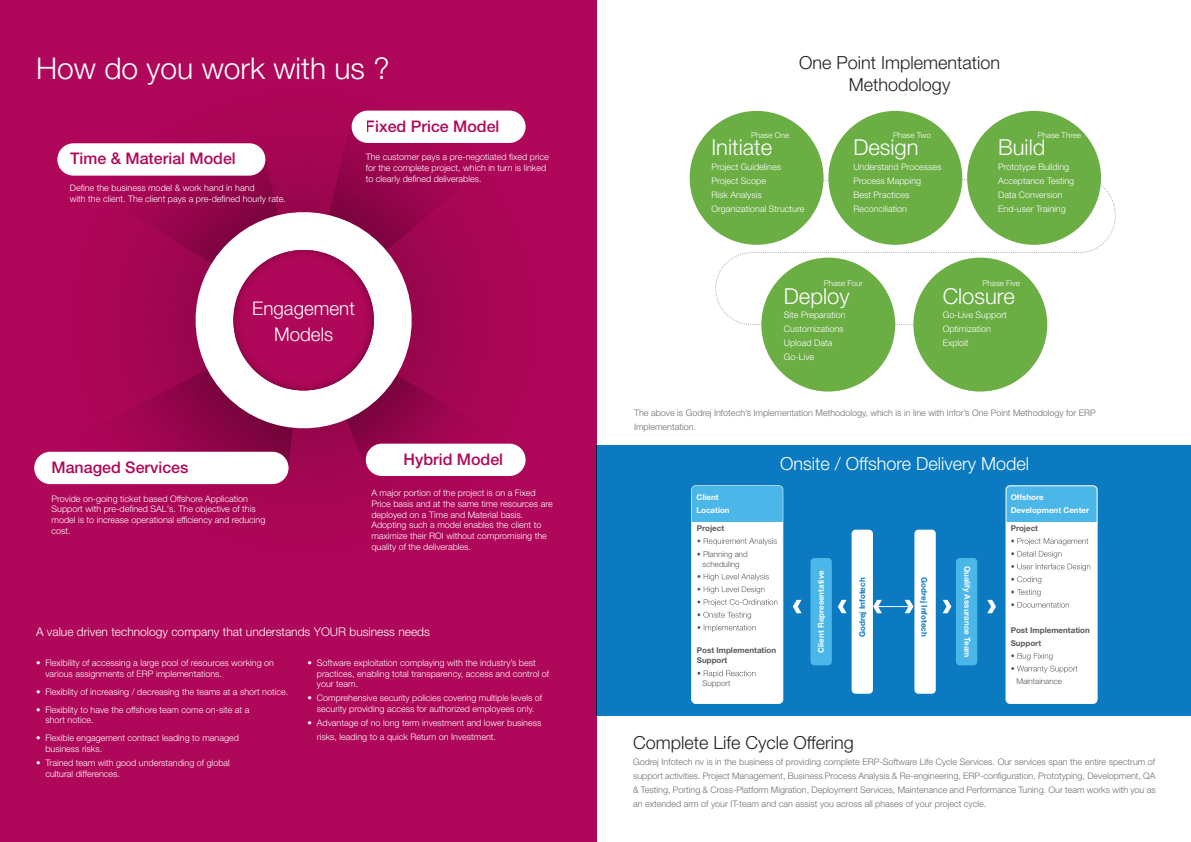
<style>
.page{position:relative;width:1191px;height:842px;background:#fff}
.page>*{position:absolute;margin:0;border:0;box-sizing:border-box;transform-origin:0 0}
.t1{font:300 30px "Helvetica Neue LT Std";color:#fff}
.t2{font:300 22px "Helvetica Neue LT Std";color:#fff}
.t3{font:300 18.8px/25.4px "Helvetica Neue LT Std";color:#fff;text-align:center}
.t4{font:300 18px/21.6px "Helvetica Neue LT Std";color:#231f20;text-align:center}
.t5{font:300 18px "Helvetica Neue LT Std";color:#fff}
.t6{font:500 16px "Helvetica Neue LT Std";color:#af0759}
.t7{font:300 12px "Helvetica Neue LT Std";color:#fff}
.t8{font:300 9px/10.8px "Helvetica Neue LT Std";color:#fff}
.t9{font:300 9px/14px "Helvetica Neue LT Std";color:#6d6e71;text-align:justify}
.t10{font:700 8px/12.8px "Helvetica Neue LT Std";color:#fff}
.t11{font:700 8px/10px "Helvetica Neue LT Std";color:#58595b}
.t12{font:300 8px "Helvetica Neue LT Std";color:#fff}
.t13{font:300 8px/10px "Helvetica Neue LT Std";color:#58595b;text-align:center}
.t14{font:700 8px "Helvetica Neue LT Std";color:#0b7ac0}
</style>
<div class="page">
<div style="left:596px;top:445px;width:595px;height:271px;background:#0b7ac0"></div>
<div style="left:0;top:0;width:596px;height:842px;background:#af0759"></div>
<img style="left:34px;top:18px;width:563px;height:605px">
<svg style="left:41px;top:159px;width:473px;height:309px"></svg>
<div style="left:57px;top:143px;width:208px;height:33px;background:#fff;border-radius:16px"></div>
<div style="left:34px;top:452px;width:255px;height:32px;background:#fff;border-radius:16px"></div>
<div style="left:366px;top:443px;width:160px;height:33px;background:#fff;border-radius:16px"></div>
<div style="left:352px;top:111px;width:174px;height:32px;background:#fff;border-radius:16px"></div>
<div style="left:692px;top:486px;width:91px;height:217px;background:#fff;border-radius:4px"></div>
<div style="left:691px;top:485px;width:92px;height:219px;border:1px solid #fff;border-radius:4px"></div>
<div style="left:692px;top:486px;width:91px;height:36px;background:#4bb6e8"></div>
<div style="left:1006px;top:486px;width:91px;height:217px;background:#fff;border-radius:4px"></div>
<div style="left:1006px;top:486px;width:91px;height:36px;background:#4bb6e8"></div>
<div style="left:1005px;top:485px;width:92px;height:219px;border:1px solid #fff;border-radius:4px"></div>
<div style="left:810px;top:558px;width:22px;height:107px;background:#4bb6e8;border-radius:4px"></div>
<div style="left:852px;top:529px;width:21px;height:164px;background:#fff;border-radius:4px"></div>
<div style="left:956px;top:558px;width:21px;height:107px;background:#4bb6e8;border-radius:4px"></div>
<div style="left:914px;top:529px;width:22px;height:164px;background:#fff;border-radius:4px"></div>
<svg style="left:697px;top:538px;width:80px;height:7px"></svg>
<svg style="left:697px;top:573px;width:80px;height:33px"></svg>
<svg style="left:697px;top:612px;width:58px;height:20px"></svg>
<svg style="left:697px;top:670px;width:58px;height:7px"></svg>
<svg style="left:1011px;top:538px;width:77px;height:7px"></svg>
<svg style="left:1011px;top:551px;width:79px;height:45px"></svg>
<svg style="left:1011px;top:602px;width:58px;height:5px"></svg>
<svg style="left:1011px;top:653px;width:66px;height:20px"></svg>
<svg style="left:873px;top:600px;width:9px;height:13px"></svg>
<svg style="left:838px;top:600px;width:9px;height:13px"></svg>
<svg style="left:793px;top:600px;width:9px;height:13px"></svg>
<svg style="left:905px;top:600px;width:8px;height:13px"></svg>
<svg style="left:943px;top:600px;width:8px;height:13px"></svg>
<svg style="left:987px;top:600px;width:9px;height:13px"></svg>
<hr style="left:878px;top:606px;width:30px;height:1px;background:#fff">
<svg style="left:692px;top:177px;width:424px;height:149px"></svg>
<div style="left:690px;top:111px;width:133px;height:134px;background:#6bae44;border-radius:50%"></div>
<div style="left:828px;top:111px;width:134px;height:134px;background:#6bae44;border-radius:50%"></div>
<div style="left:967px;top:111px;width:134px;height:134px;background:#6bae44;border-radius:50%"></div>
<div style="left:761px;top:258px;width:134px;height:133px;background:#6bae44;border-radius:50%"></div>
<div style="left:913px;top:258px;width:134px;height:133px;background:#6bae44;border-radius:50%"></div>
<h1 class="t1" style="left:36px;top:50px;width:355px">How do you work with us ?</h1>
<h3 class="t6" style="left:70px;top:149px;width:167px">Time &amp; Material Model</h3>
<p class="t8" style="left:70px;top:182px;width:217px">Define the business model &amp; work hand in hand<br>with the client. The client pays a pre-defined hourly rate.</p>
<h3 class="t6" style="left:366px;top:116px;width:135px">Fixed Price Model</h3>
<p class="t8" style="left:366px;top:151px;width:185px">The customer pays a pre-negotiated fixed price for the complete project, which in turn is linked to clearly defined deliverables.</p>
<h3 class="t3" style="left:252px;top:296px;width:104px">Engagement<br>Models</h3>
<h3 class="t6" style="left:51px;top:457px;width:138px">Managed Services</h3>
<p class="t8" style="left:51px;top:493px;width:215px">Provide on-going ticket based Offshore Application Support with pre-defined SAL's. The objective of this model is to increase operational efficiency and reducing cost.</p>
<h3 class="t6" style="left:404px;top:450px;width:101px">Hybrid Model</h3>
<p class="t8" style="left:371px;top:487px;width:183px">A major portion of the project is on a Fixed Price basis and at the same time resources are deployed on a Time and Material basis.<br>Adopting such a model enables the client to maximize their ROI without compromising the quality of the deliverables.</p>
<h3 class="t7" style="left:36px;top:624px;width:395px">A value driven technology company that understands YOUR business needs</h3>
<p class="t8" style="left:45px;top:657px;width:230px;text-indent:-9px">• Flexibility of accessing a large pool of resources working on various assignments of ERP implementations.</p>
<p class="t8" style="left:36px;top:686px;width:254px">• Flexiblity of increasing / decreasing the teams at a short notice.</p>
<p class="t8" style="left:45px;top:704px;width:206px;text-indent:-9px">• Flexiblity to have the offshore team come on-site at a short notice.</p>
<p class="t8" style="left:45px;top:732px;width:195px;text-indent:-9px">• Flexible engagement contract leading to managed business risks.</p>
<p class="t8" style="left:45px;top:757px;width:186px;text-indent:-9px">• Trained team with good understanding of global cultural differences.</p>
<p class="t8" style="left:317px;top:657px;width:234px;text-indent:-9px">• Software exploitation complaying with the industry’s best practices, enabling total transparency, access and control of your team.</p>
<p class="t8" style="left:308px;top:692px;width:236px;text-align:center">• Comprehensive security policies covering multiple levels of security providing access for authorized employees only.</p>
<p class="t8" style="left:317px;top:716px;width:226px;line-height:14px;text-indent:-9px">• Advantage of no long term investment and lower business risks, leading to a quick Return on Investment.</p>
<h3 class="t4" style="left:799px;top:51px;width:203px">One Point Implementation<br>Methodology</h3>
<p class="t12" style="left:751px;top:130px;width:40px">Phase One</p>
<h2 class="t2" style="left:711px;top:134px;width:62px">Initiate</h2>
<p class="t12" style="left:893px;top:130px;width:39px">Phase Two</p>
<h2 class="t2" style="left:853px;top:134px;width:67px">Design</h2>
<p class="t12" style="left:1038px;top:130px;width:45px">Phase Three</p>
<h2 class="t2" style="left:998px;top:134px;width:49px">Build</h2>
<p class="t8" style="left:711px;top:159px;width:95px;line-height:14px">Project Guidelines<br>Project Scope<br>Risk Analysis<br>Organizational Structure</p>
<p class="t8" style="left:853px;top:159px;width:90px;line-height:14px">Understand Processes<br>Process Mapping<br>Best Practices<br>Reconciliation</p>
<p class="t8" style="left:998px;top:159px;width:78px;line-height:14px">Prototype Building<br>Acceptance Testing<br>Data Conversion<br>End-user Training</p>
<p class="t12" style="left:824px;top:278px;width:41px">Phase Four</p>
<h2 class="t2" style="left:784px;top:282px;width:67px">Deploy</h2>
<p class="t12" style="left:982px;top:278px;width:39px">Phase Five</p>
<h2 class="t2" style="left:943px;top:282px;width:74px">Closure</h2>
<p class="t8" style="left:784px;top:307px;width:63px;line-height:14px">Site Preparation<br>Customizations<br>Upload Data<br>Go-Live</p>
<p class="t8" style="left:943px;top:307px;width:66px;line-height:14px">Go-Live Support<br>Optimization<br>Exploit</p>
<p class="t9" style="left:634px;top:406px;width:463px">The above is Godrej Infotech’s Implementation Methodology, which is in line with Infor’s One Point Methodology for ERP<br>Implementation.</p>
<h3 class="t5" style="left:780px;top:453px;width:251px">Onsite / Offshore Delivery Model</h3>
<p class="t10" style="left:696px;top:490px;width:35px">Client<br>Location</p>
<p class="t11" style="left:697px;top:523px;width:29px">Project</p>
<p class="t13" style="left:697px;top:548px;width:52px">• Planning and scheduling</p>
<p class="t11" style="left:697px;top:645px;width:81px">Post Implementation<br>Support</p>
<p class="t13" style="left:702px;top:678px;width:29px">Support</p>
<p class="t10" style="left:814px;top:652px;width:83px;rotate:-90deg">Client Representative</p>
<p class="t14" style="left:857px;top:637px;width:61px;rotate:-90deg">Godrej Infotech</p>
<p class="t14" style="left:929px;top:577px;width:61px;rotate:90deg">Godrej Infotech</p>
<p class="t10" style="left:974px;top:565px;width:93px;rotate:90deg">Qualify Assurance Team</p>
<h3 class="t4" style="left:633px;top:732px;width:222px">Complete Life Cycle Offering</h3>
<p class="t10" style="left:1011px;top:490px;width:80px">Offshore<br>Development Center</p>
<p class="t11" style="left:1011px;top:523px;width:29px">Project</p>
<p class="t11" style="left:1011px;top:623px;width:81px;line-height:12.8px">Post Implementation<br>Support</p>
<p class="t13" style="left:1016px;top:676px;width:47px">Maintainance</p>
<p class="t9" style="left:633px;top:754px;width:524px">Godrej Infotech nv is in the business of providing complete ERP-Software Life Cycle Services. Our services span the entire spectrum of support activities. Project Management, Business Process Analysis &amp; Re-engineering, ERP-configuration, Prototyping, Development, QA &amp; Testing, Porting &amp; Cross-Platform Migration, Deployment Services, Maintenance and Performance Tuning. Our team works with you as an extended arm of your IT-team and can assist you across all phases of your project cycle.</p>
</div>
